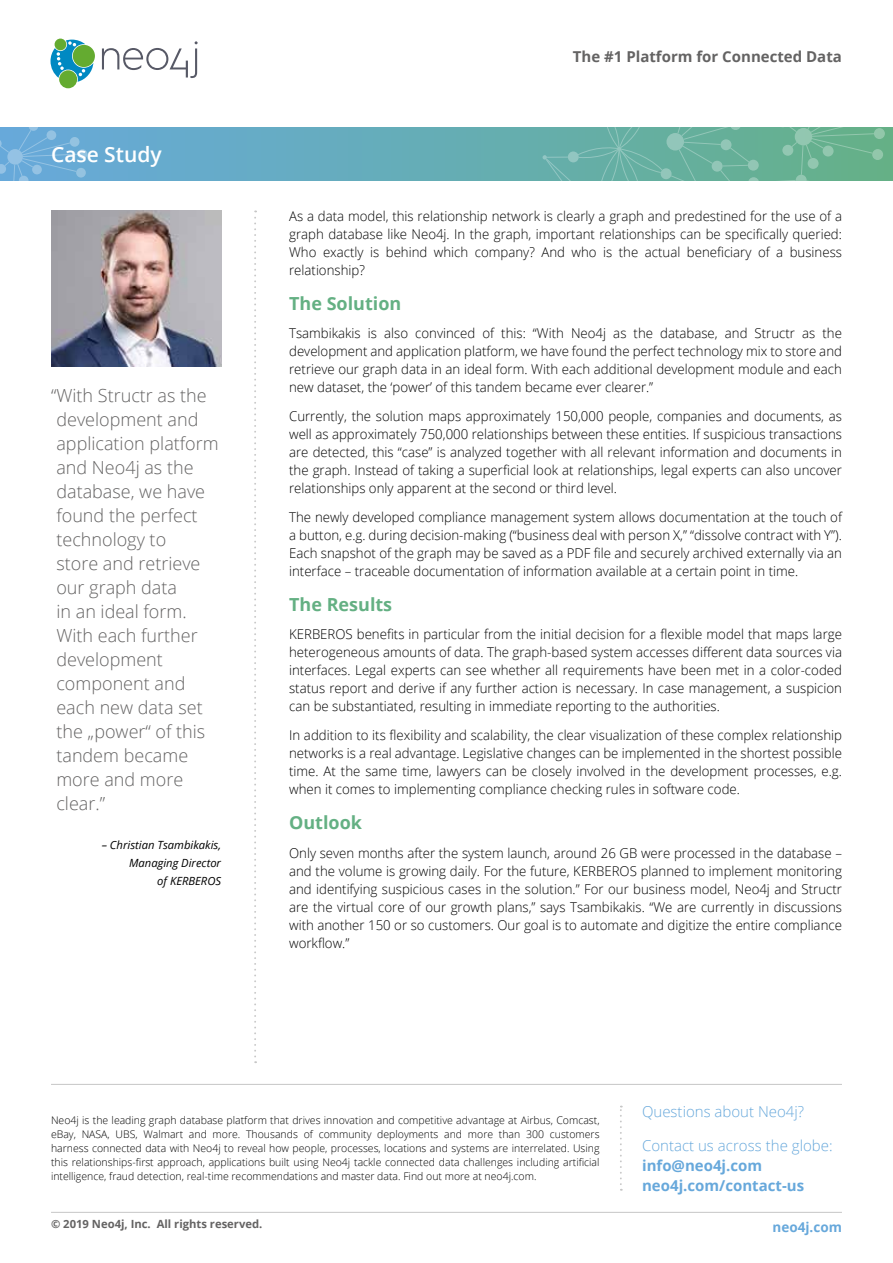
<style>
.page{position:relative;width:893px;height:1263px;background:#fff}
.page>*{position:absolute;margin:0;border:0;box-sizing:border-box;transform-origin:0 0}
.t1{font:600 21px "Open Sans";color:#fff}
.t2{font:300 18px/24px "Open Sans";color:#646363}
.t3{font:700 18px "Open Sans";color:#64b083}
.t4{font:300 15px "Open Sans";color:#67a8db}
.t5{font:700 15px/20px "Open Sans";color:#67a8db}
.t6{font:700 15px "Open Sans";color:#646363}
.t7{font:300 13.5px/18px "Open Sans";color:#000;text-align:justify}
.t8{font:700 13.5px "Open Sans";color:#67a8db}
.t9{font:italic 11.25px/18px "Open Sans";color:#000;text-align:right}
.t10{font:700 11.25px "Open Sans";color:#646363}
.t11{font:300 10.5px/14.1px "Open Sans";color:#000;text-align:justify}
.s1{color:#fff}
</style>
<div class="page">
<svg style="left:79px;top:127px;width:814px;height:54px;background:#65acbe"></svg>
<svg style="left:666px;top:133px;width:18px;height:17px"></svg>
<div style="left:661px;top:168px;width:11px;height:11px;background:#92c6ba;border-radius:50%"></div>
<div style="left:874px;top:128px;width:11px;height:11px;background:#92c7aa;border-radius:50%"></div>
<div style="left:872px;top:149px;width:11px;height:11px;background:#92c7aa;border-radius:50%"></div>
<svg style="left:542px;top:127px;width:121px;height:54px;background:#69b0a7"></svg>
<svg style="left:670px;top:127px;width:205px;height:54px;background:#6bb297"></svg>
<div style="left:78px;top:149px;width:9px;height:10px;background:#94c3e0;border-radius:50%"></div>
<div style="left:76px;top:168px;width:10px;height:10px;background:#94c3e0;border-radius:50%"></div>
<svg style="left:0;top:127px;width:79px;height:54px;background:#6fadd9"></svg>
<svg style="left:102px;top:41px;width:96px;height:37px"></svg>
<svg style="left:51px;top:40px;width:42px;height:42px"></svg>
<div style="left:73px;top:45px;width:22px;height:22px;background:#64ab30;border-radius:50%"></div>
<div style="left:59px;top:70px;width:18px;height:18px;background:#64ab30;border-radius:50%"></div>
<div style="left:55px;top:39px;width:11px;height:11px;background:#64ab30;border-radius:50%"></div>
<hr style="left:51px;top:1212px;width:791px;height:1px;background:#c6c6c6">
<hr style="left:51px;top:1084px;width:791px;height:1px;background:#c6c6c6">
<svg style="left:254px;top:210px;width:2px;height:853px"></svg>
<svg style="left:620px;top:1106px;width:2px;height:85px"></svg>
<img style="left:51px;top:210px;width:170px;height:157px">
<h1 class="t1" style="left:51px;top:140px;width:112px">Case Study</h1>
<p class="t2" style="left:51px;top:383px;width:169px">“With Structr as the development and application platform and Neo4j as the database, we have found the perfect technology to<br>store and retrieve our graph data<br>in an ideal form.<br>With each further development component and each new data set the „power“ of this tandem became more and more clear.”</p>
<p class="t9" style="left:102px;top:836px;width:121px">– Christian Tsambikakis,<br>Managing Director<br>of KERBEROS</p>
<p class="t6" style="left:573px;top:46px;width:270px">The #1 Platform for Connected Data</p>
<p class="t7" style="left:289px;top:207px;width:554px">As a data model, this relationship network is clearly a graph and predestined for the use of a graph database like Neo4j. In the graph, important relationships can be specifically queried:<br>Who exactly is behind which company? And who is the actual beneficiary of a business relationship?</p>
<h2 class="t3" style="left:289px;top:291px;width:114px">The Solution</h2>
<p class="t7" style="left:289px;top:324px;width:554px">Tsambikakis is also convinced of this: “With Neo4j as the database, and Structr as the development and application platform, we have found the perfect technology mix to store and retrieve our graph data in an ideal form. With each additional development module and each new dataset, the ‘power’ of this tandem became ever clearer.”</p>
<p class="t7" style="left:289px;top:407px;width:554px">Currently, the solution maps approximately 150,000 people, companies and documents, as well as approximately 750,000 relationships between these entities. If suspicious transactions are detected, this “case” is analyzed together with all relevant information and documents in the graph. Instead of taking a superficial look at relationships, legal experts can also uncover relationships only apparent at the second or third level.</p>
<p class="t7" style="left:289px;top:507px;width:554px">The newly developed compliance management system allows documentation at the touch of a button, e.g. during decision-making (“business deal with person X,” “dissolve contract with Y”).<br>Each snapshot of the graph may be saved as a PDF file and securely archived externally via an interface – traceable documentation of information available at a certain point in time.</p>
<h2 class="t3" style="left:289px;top:591px;width:105px">The Results</h2>
<p class="t7" style="left:289px;top:625px;width:554px">KERBEROS benefits in particular from the initial decision for a flexible model that maps large heterogeneous amounts of data. The graph-based system accesses different data sources via interfaces. Legal experts can see whether all requirements have been met in a color-coded status report and derive if any further action is necessary. In case management, a suspicion can be substantiated, resulting in immediate reporting to the authorities.</p>
<p class="t7" style="left:289px;top:726px;width:554px">In addition to its flexibility and scalability, the clear visualization of these complex relationship networks is a real advantage. Legislative changes can be implemented in the shortest possible time. At the same time, lawyers can be closely involved in the development processes, e.g. when it comes to implementing compliance checking rules in software code.</p>
<h2 class="t3" style="left:289px;top:810px;width:74px">Outlook</h2>
<p class="t7" style="left:289px;top:843px;width:554px">Only seven months after the system launch, around 26 GB were processed in the database – and the volume is growing daily. For the future, KERBEROS planned to implement monitoring and identifying suspicious cases in the solution.” For our business model, Neo4j and Structr are the virtual core of our growth plans,” says Tsambikakis. “We are currently in discussions with another 150 or so customers. Our goal is to automate and digitize the entire compliance workflow.”</p>
<p class="t11" style="left:51px;top:1113px;width:550px">Neo4j is the leading graph database platform that drives innovation and competitive advantage at Airbus, Comcast, eBay, NASA, UBS, Walmart and more. Thousands of community deployments and more than 300 customers harness connected data with Neo4j to reveal how people, processes, locations and systems are interrelated. Using this relationships-first approach, applications built using Neo4j tackle connected data challenges including artificial intelligence, fraud detection, real-time recommendations and master data. Find out more at neo4j.com.</p>
<p class="t4" style="left:642px;top:1101px;width:164px">Questions about Neo4j?</p>
<p class="t4" style="left:642px;top:1135px;width:192px">Contact us across the globe:</p>
<p class="t5" style="left:642px;top:1155px;width:164px">info@neo4j.com neo4j.com/contact-us</p>
<p class="t10" style="left:51px;top:1216px;width:213px">© 2019 Neo4j, Inc. All rights reserved.</p>
<p class="t8" style="left:734px;top:1218px;width:109px"><span class="s1">www.</span>neo4j.com</p>
</div>
